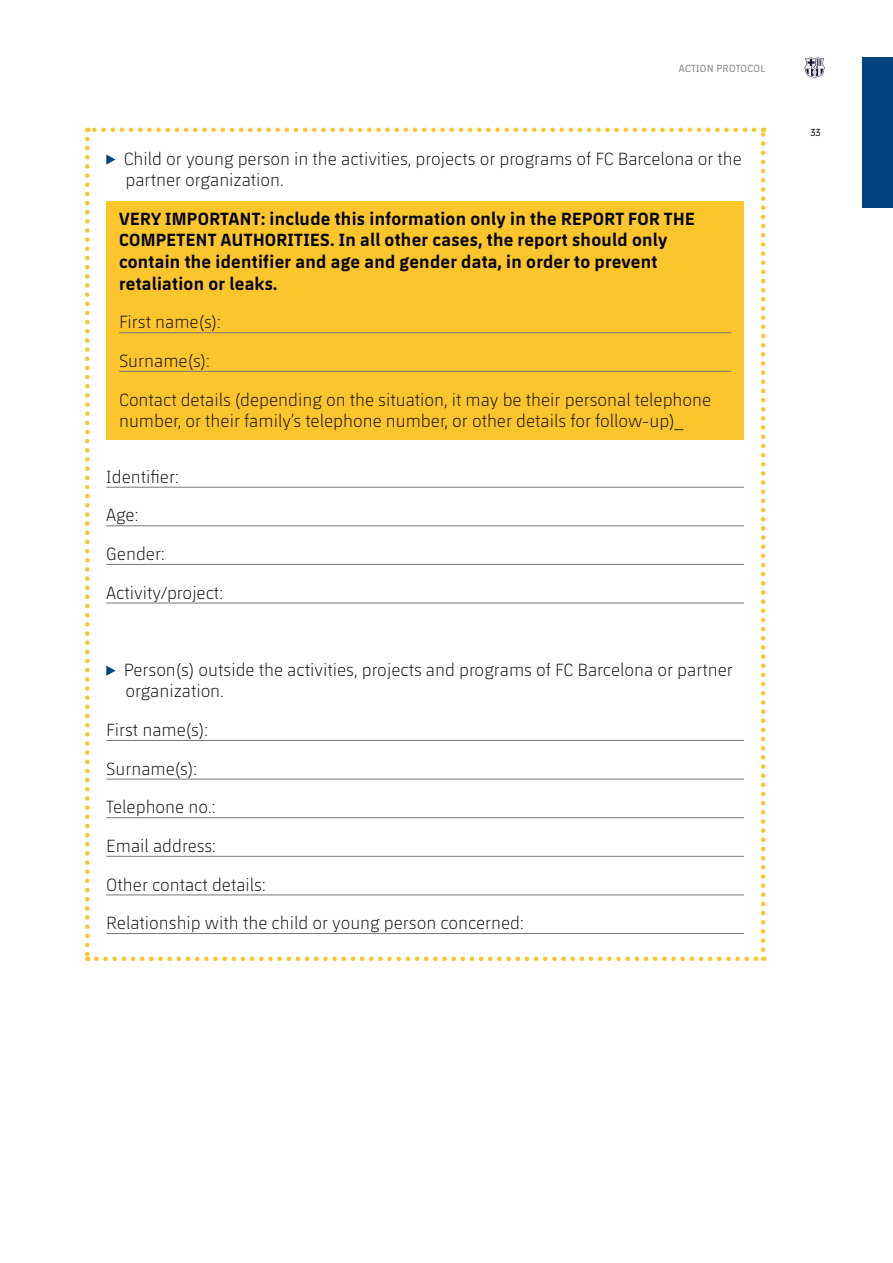
<style>
.page{position:relative;width:893px;height:1263px;background:#fff}
.page>*{position:absolute;margin:0;border:0;box-sizing:border-box;transform-origin:0 0}
.t1{font:300 18px/38.5px "FCBARCELONA";color:#000}
.t2{font:700 18px/21.6px "FCBARCELONA";letter-spacing:.02em;color:#000}
.t3{font:10.5px "FCBARCELONA";letter-spacing:.025em;color:#77757a}
.t4{font:10.5px "FCBARCELONA";color:#000}
</style>
<div class="page">
<div style="left:862px;top:57px;width:31px;height:151px;background:#004482"></div>
<svg style="left:804px;top:57px;width:21px;height:21px"></svg>
<div style="left:106px;top:201px;width:638px;height:238px;background:#fcc52b"></div>
<svg style="left:85px;top:139px;width:5px;height:822px"></svg>
<svg style="left:96px;top:956px;width:668px;height:5px"></svg>
<svg style="left:761px;top:128px;width:4px;height:822px"></svg>
<svg style="left:87px;top:128px;width:667px;height:4px"></svg>
<hr style="left:119px;top:332px;width:612px;height:1px;background:#77757a">
<hr style="left:119px;top:371px;width:612px;height:1px;background:#77757a">
<hr style="left:106px;top:487px;width:638px;height:1px;background:#77757a">
<hr style="left:106px;top:525px;width:638px;height:1px;background:#77757a">
<hr style="left:106px;top:564px;width:638px;height:1px;background:#77757a">
<hr style="left:106px;top:603px;width:638px;height:1px;background:#77757a">
<hr style="left:106px;top:740px;width:638px;height:1px;background:#77757a">
<hr style="left:106px;top:779px;width:638px;height:1px;background:#77757a">
<hr style="left:106px;top:817px;width:638px;height:1px;background:#77757a">
<hr style="left:106px;top:856px;width:638px;height:1px;background:#77757a">
<hr style="left:106px;top:895px;width:638px;height:1px;background:#77757a">
<hr style="left:106px;top:933px;width:638px;height:1px;background:#77757a">
<svg style="left:106px;top:154px;width:10px;height:11px"></svg>
<svg style="left:106px;top:666px;width:10px;height:10px"></svg>
<p class="t3" style="left:679px;top:62px;width:88px">ACTION PROTOCOL</p>
<p class="t1" style="left:124px;top:147px;width:620px;line-height:21.6px">Child or young person in the activities, projects or programs of FC Barcelona or the partner organization.</p>
<p class="t2" style="left:119px;top:207px;width:577px">VERY IMPORTANT: include this information only in the REPORT FOR THE COMPETENT AUTHORITIES. In all other cases, the report should only contain the identifier and age and gender data, in order to prevent retaliation or leaks.</p>
<p class="t1" style="left:119px;top:302px;width:594px">First name(s):<br>Surname(s):<br>Contact details (depending on the situation, it may be their personal telephone</p>
<p class="t1" style="left:119px;top:401px;width:566px">number, or their family’s telephone number, or other details for follow-up)_</p>
<p class="t1" style="left:106px;top:457px;width:118px">Identifier:<br>Age:<br>Gender:<br>Activity/project:</p>
<p class="t1" style="left:124px;top:658px;width:611px;line-height:21.6px">Person(s) outside the activities, projects and programs of FC Barcelona or partner organization.</p>
<p class="t1" style="left:106px;top:710px;width:419px">First name(s):<br>Surname(s):<br>Telephone no.:<br>Email address:<br>Other contact details:<br>Relationship with the child or young person concerned:</p>
<p class="t4" style="left:810px;top:126px;width:12px">33</p>
</div>
